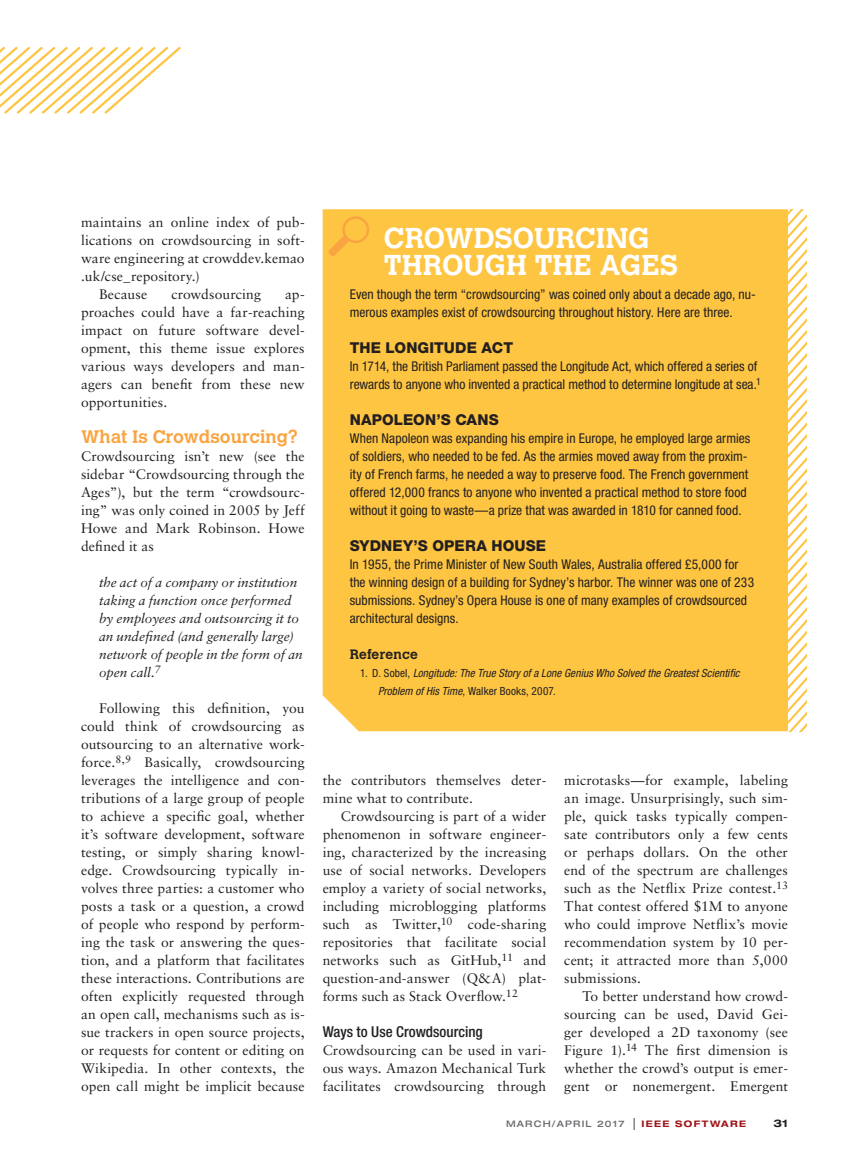
<style>
.page{position:relative;width:851px;height:1161px;background:#fff}
.page>*{position:absolute;margin:0;border:0;box-sizing:border-box;transform-origin:0 0}
.t1{font:700 28.5px/27px "Calvert MT Std";letter-spacing:.005em;color:#fff}
.t2{font:700 18px "Calvert MT Std";letter-spacing:.005em;color:#f9a441}
.t3{font:800 15px "Helvetica Neue LT Std";letter-spacing:.01em;color:#231f20}
.t4{font:500 condensed 15px "Helvetica Neue LT Std";color:#231f20}
.t5{font:13.8px/18px "Sabon LT Std";letter-spacing:.005em;color:#231f20;text-align:justify}
.t6{font:condensed 13.5px/18px "Helvetica Neue LT Std";letter-spacing:.005em;color:#231f20}
.t7{font:italic 13.5px/18px "Sabon LT Std";color:#231f20}
.t8{font:700 13.5px "Calvert MT Std";letter-spacing:.01em;color:#231f20}
.t9{font:italic condensed 11.25px/18px "Helvetica Neue LT Std";letter-spacing:.005em;color:#231f20}
.t10{font:700 expanded 10.5px "Helvetica Neue LT Std";color:#231f20}
.t11{font:500 expanded 9px "Helvetica Neue LT Std";letter-spacing:.13em;color:#6c6d70}
.s1{font-style:normal}
.s2{font-family:"Helvetica LT Std";font-weight:400;font-stretch:condensed;font-size:12px;color:#231f20}
.s3{font-weight:700;color:#9c1418}
</style>
<div class="page">
<svg style="left:0;top:47px;width:181px;height:67px"></svg>
<div style="left:322px;top:209px;width:466px;height:522px;background:#fec542"></div>
<svg style="left:788px;top:209px;width:18px;height:522px"></svg>
<svg style="left:328px;top:216px;width:41px;height:40px;background:#fcbd41"></svg>
<p class="t5" style="left:81px;top:213px;width:225px">maintains an online index of pub-</p>
<p class="t5" style="left:81px;top:231px;width:225px">lications on crowdsourcing in soft-</p>
<p class="t5" style="left:81px;top:249px;width:225px">ware engineering at crowddev.kemao</p>
<p class="t5" style="left:81px;top:267px;width:120px">.uk/cse_repository.)</p>
<p class="t5" style="left:99px;top:285px;width:50px">Because</p>
<p class="t5" style="left:171px;top:285px;width:91px">crowdsourcing</p>
<p class="t5" style="left:81px;top:285px;width:225px;text-indent:204px">ap&shy;proaches could have a far-reaching impact on future software devel&shy;opment, this theme issue explores various ways developers and man&shy;agers can benefit from these new opportunities.</p>
<p class="t2" style="left:81px;top:426px;width:218px">What Is Crowdsourcing?</p>
<p class="t5" style="left:81px;top:447px;width:225px">Crowdsourcing isn’t new (see the sidebar “Crowdsourcing through the Ages”), but the term “crowdsourc&shy;ing” was only coined in 2005 by Jeff Howe and Mark Robinson. Howe defined it as</p>
<p class="t7" style="left:99px;top:574px;width:205px">the act of a company or institution taking a function once performed by employees and outsourcing it to an undefined (and generally large) network of people in the form of an open call.<sup>7</sup></p>
<p class="t5" style="left:81px;top:699px;width:225px;text-indent:18px">Following this definition, you could think of crowdsourcing as outsourcing to an alternative work&shy;force.<sup>8,9</sup> Basically, crowdsourcing leverages the intelligence and con&shy;tributions of a large group of people to achieve a specific goal, whether it’s software development, software testing, or simply sharing knowl&shy;edge. Crowdsourcing typically in&shy;volves three parties: a customer who posts a task or a question, a crowd of people who respond by perform&shy;ing the task or answering the ques&shy;tion, and a platform that facilitates these interactions. Contributions are often explicitly requested through an open call, mechanisms such as is&shy;sue trackers in open source projects, or requests for content or editing on Wikipedia. In other contexts, the open call might be implicit because</p>
<p class="t1" style="left:384px;top:225px;width:296px">CROWDSOURCING<br>THROUGH THE AGES</p>
<p class="t6" style="left:350px;top:285px;width:408px">Even though the term “crowdsourcing” was coined only about a decade ago, nu&shy;merous examples exist of crowdsourcing throughout history. Here are three.</p>
<p class="t3" style="left:350px;top:339px;width:165px">THE LONGITUDE ACT</p>
<p class="t6" style="left:350px;top:357px;width:412px">In 1714, the British Parliament passed the Longitude Act, which offered a series of rewards to anyone who invented a practical method to determine longitude at sea.<sup>1</sup></p>
<p class="t3" style="left:350px;top:411px;width:150px">NAPOLEON’S CANS</p>
<p class="t6" style="left:350px;top:429px;width:402px">When Napoleon was expanding his empire in Europe, he employed large armies of soldiers, who needed to be fed. As the armies moved away from the proxim&shy;ity of French farms, he needed a way to preserve food. The French government offered 12,000 francs to anyone who invented a practical method to store food without it going to waste—a prize that was awarded in 1810 for canned food.</p>
<p class="t3" style="left:350px;top:537px;width:198px">SYDNEY’S OPERA HOUSE</p>
<p class="t6" style="left:350px;top:555px;width:406px">In 1955, the Prime Minister of New South Wales, Australia offered £5,000 for the winning design of a building for Sydney’s harbor. The winner was one of 233 submissions. Sydney’s Opera House is one of many examples of crowdsourced architectural designs.</p>
<p class="t8" style="left:350px;top:646px;width:70px">Reference</p>
<p class="t9" style="left:378px;top:665px;width:363px;text-indent:-18px"><span class="s1">1. D. Sobel,</span> Longitude: The True Story of a Lone Genius Who Solved the Greatest Scientific<br>Problem of His Time<span class="s1">, Walker Books, 2007.</span></p>
<p class="t5" style="left:322px;top:771px;width:225px">the contributors themselves deter-</p>
<p class="t5" style="left:322px;top:789px;width:152px">mine what to contribute.</p>
<p class="t5" style="left:340px;top:807px;width:207px">Crowdsourcing is part of a wider</p>
<p class="t5" style="left:322px;top:825px;width:225px">phenomenon in software engineer-</p>
<p class="t5" style="left:322px;top:843px;width:225px">ing, characterized by the increasing</p>
<p class="t5" style="left:322px;top:861px;width:225px">use of social networks. Developers</p>
<p class="t5" style="left:322px;top:879px;width:225px">employ a variety of social networks,</p>
<p class="t5" style="left:322px;top:897px;width:225px">including microblogging platforms</p>
<p class="t5" style="left:322px;top:915px;width:225px">such as Twitter,<sup>10</sup> code-sharing</p>
<p class="t5" style="left:322px;top:933px;width:225px">repositories that facilitate social</p>
<p class="t5" style="left:322px;top:951px;width:225px">networks such as GitHub,<sup>11</sup> and</p>
<p class="t5" style="left:323px;top:969px;width:225px">question-and-answer (Q&amp;A) plat-</p>
<p class="t5" style="left:323px;top:987px;width:197px">forms such as Stack Overflow.<sup>12</sup></p>
<p class="t4" style="left:322px;top:1023px;width:161px">Ways to Use Crowdsourcing</p>
<p class="t5" style="left:322px;top:1041px;width:225px">Crowdsourcing can be used in vari&shy;ous ways. Amazon Mechanical Turk facilitates crowdsourcing through</p>
<p class="t5" style="left:564px;top:771px;width:225px">microtasks—for example, labeling</p>
<p class="t5" style="left:564px;top:789px;width:225px">an image. Unsurprisingly, such sim-</p>
<p class="t5" style="left:564px;top:807px;width:225px">ple, quick tasks typically compen-</p>
<p class="t5" style="left:564px;top:825px;width:225px">sate contributors only a few cents</p>
<p class="t5" style="left:564px;top:843px;width:225px">or perhaps dollars. On the other</p>
<p class="t5" style="left:564px;top:861px;width:225px">end of the spectrum are challenges</p>
<p class="t5" style="left:564px;top:879px;width:225px">such as the Netflix Prize contest.<sup>13</sup></p>
<p class="t5" style="left:564px;top:897px;width:225px">That contest offered $1M to anyone</p>
<p class="t5" style="left:564px;top:915px;width:225px">who could improve Netflix’s movie</p>
<p class="t5" style="left:564px;top:933px;width:225px">recommendation system by 10 per-</p>
<p class="t5" style="left:564px;top:951px;width:225px">cent; it attracted more than 5,000</p>
<p class="t5" style="left:564px;top:969px;width:78px">submissions.</p>
<p class="t5" style="left:582px;top:987px;width:207px">To better understand how crowd-</p>
<p class="t5" style="left:564px;top:1005px;width:225px">sourcing can be used, David Gei-</p>
<p class="t5" style="left:564px;top:1023px;width:225px">ger developed a 2D taxonomy (see</p>
<p class="t5" style="left:564px;top:1041px;width:225px">Figure 1).<sup>14</sup> The first dimension is</p>
<p class="t5" style="left:564px;top:1059px;width:225px">whether the crowd’s output is emer-</p>
<p class="t5" style="left:564px;top:1077px;width:225px">gent or nonemergent. Emergent</p>
<p class="t11" style="left:506px;top:1118px;width:242px">MARCH/APRIL 2017 <span class="s2">|</span> <span class="s3">IEEE SOFTWARE</span></p>
<p class="t10" style="left:773px;top:1117px;width:16px">31</p>
</div>
